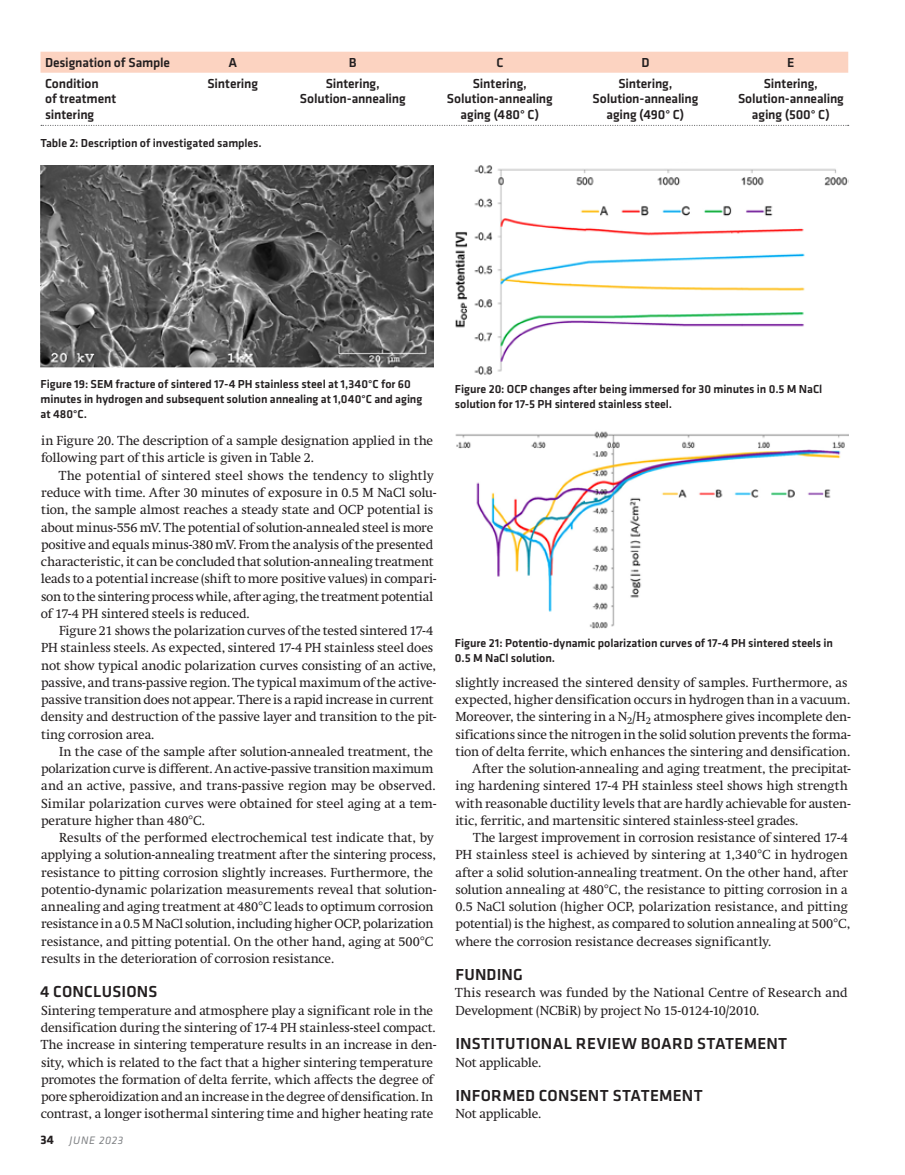
<style>
.page{position:relative;width:905px;height:1175px;background:#fff}
.page>*{position:absolute;margin:0;border:0;box-sizing:border-box;transform-origin:0 0}
.t1{font:500 16.5px "Klavika Basic";letter-spacing:.01em;color:#231f20}
.t2{font:500 13.5px "Klavika Basic";letter-spacing:-.01em;color:#231f20}
.t3{font:12.9px/17.2px "Swift";letter-spacing:-.005em;color:#231f20}
.t4{font:500 12px/15px "Klavika Basic";letter-spacing:-.005em;color:#231f20}
.t5{font:italic 11.25px "Klavika Basic";letter-spacing:.06em;color:#808285}
.s1{font-weight:700;font-style:normal;font-size:12.75px;color:#231f20}
</style>
<div class="page">
<img style="left:40px;top:165px;width:394px;height:203px">
<img style="left:455px;top:165px;width:393px;height:210px">
<img style="left:455px;top:431px;width:393px;height:198px">
<div style="left:40px;top:52px;width:808px;height:21px;background:#fcd3c1"></div>
<svg style="left:41px;top:125px;width:807px;height:1px"></svg>
<p class="t2" style="left:45px;top:53px;width:127px">Designation of Sample</p>
<p class="t2" style="left:228px;top:53px;width:10px">A</p>
<p class="t2" style="left:349px;top:53px;width:9px">B</p>
<p class="t2" style="left:496px;top:53px;width:9px">C</p>
<p class="t2" style="left:641px;top:53px;width:10px">D</p>
<p class="t2" style="left:787px;top:53px;width:9px">E</p>
<p class="t2" style="left:45px;top:74px;width:55px">Condition</p>
<p class="t2" style="left:207px;top:74px;width:52px">Sintering</p>
<p class="t2" style="left:326px;top:74px;width:56px">Sintering,</p>
<p class="t2" style="left:473px;top:74px;width:56px">Sintering,</p>
<p class="t2" style="left:618px;top:74px;width:56px">Sintering,</p>
<p class="t2" style="left:763px;top:74px;width:56px">Sintering,</p>
<p class="t2" style="left:45px;top:90px;width:73px">of treatment</p>
<p class="t2" style="left:300px;top:90px;width:107px">Solution-annealing</p>
<p class="t2" style="left:447px;top:90px;width:107px">Solution-annealing</p>
<p class="t2" style="left:592px;top:90px;width:107px">Solution-annealing</p>
<p class="t2" style="left:738px;top:90px;width:107px">Solution-annealing</p>
<p class="t2" style="left:45px;top:105px;width:51px">sintering</p>
<p class="t2" style="left:460px;top:105px;width:80px">aging (480° C)</p>
<p class="t2" style="left:606px;top:105px;width:79px">aging (490° C)</p>
<p class="t2" style="left:752px;top:105px;width:79px">aging (500° C)</p>
<p class="t4" style="left:40px;top:135px;width:223px">Table 2: Description of investigated samples.</p>
<p class="t4" style="left:40px;top:376px;width:383px">Figure 19: SEM fracture of sintered 17-4 PH stainless steel at 1,340°C for 60 minutes in hydrogen and subsequent solution annealing at 1,040°C and aging at 480°C.</p>
<p class="t4" style="left:455px;top:382px;width:369px">Figure 20: OCP changes after being immersed for 30 minutes in 0.5 M NaCl solution for 17-5 PH sintered stainless steel.</p>
<p class="t3" style="left:41px;top:432px;width:393px">in Figure 20. The description of a sample designation applied in the following part of this article is given in Table 2.</p>
<p class="t3" style="left:41px;top:466px;width:397px;text-indent:18px">The potential of sintered steel shows the tendency to slightly reduce with time. After 30 minutes of exposure in 0.5 M NaCl solu&shy;tion, the sample almost reaches a steady state and OCP potential is about minus-556 mV. The potential of solution-annealed steel is more positive and equals minus-380 mV. From the analysis of the presented characteristic, it can be concluded that solution-annealing treatment leads to a potential increase (shift to more positive values) in compari&shy;son to the sintering process while, after aging, the treatment potential of 17-4 PH sintered steels is reduced.</p>
<p class="t3" style="left:41px;top:622px;width:397px;text-indent:18px">Figure 21 shows the polarization curves of the tested sintered 17-4<br>PH stainless steels. As expected, sintered 17-4 PH stainless steel does not show typical anodic polarization curves consisting of an active, passive, and trans-passive region. The typical maximum of the active&shy;passive transition does not appear. There is a rapid increase in current density and destruction of the passive layer and transition to the pit&shy;ting corrosion area.</p>
<p class="t3" style="left:41px;top:742px;width:397px;text-indent:18px">In the case of the sample after solution-annealed treatment, the polarization curve is different. An active-passive transition maximum and an active, passive, and trans-passive region may be observed.<br>Similar polarization curves were obtained for steel aging at a tem&shy;perature higher than 480°C.</p>
<p class="t3" style="left:41px;top:829px;width:397px;text-indent:18px">Results of the performed electrochemical test indicate that, by applying a solution-annealing treatment after the sintering process, resistance to pitting corrosion slightly increases. Furthermore, the potentio-dynamic polarization measurements reveal that solution&shy;annealing and aging treatment at 480°C leads to optimum corrosion resistance in a 0.5 M NaCl solution, including higher OCP, polarization resistance, and pitting potential. On the other hand, aging at 500°C results in the deterioration of corrosion resistance.</p>
<p class="t1" style="left:40px;top:980px;width:119px">4 CONCLUSIONS</p>
<p class="t3" style="left:41px;top:1001px;width:397px">Sintering temperature and atmosphere play a significant role in the densification during the sintering of 17-4 PH stainless-steel compact.<br>The increase in sintering temperature results in an increase in den&shy;sity, which is related to the fact that a higher sintering temperature promotes the formation of delta ferrite, which affects the degree of pore spheroidization and an increase in the degree of densification. In contrast, a longer isothermal sintering time and higher heating rate</p>
<p class="t5" style="left:40px;top:1133px;width:84px"><span class="s1">34</span> JUNE 2023</p>
<p class="t4" style="left:455px;top:635px;width:379px">Figure 21: Potentio-dynamic polarization curves of 17-4 PH sintered steels in<br>0.5 M NaCl solution.</p>
<p class="t3" style="left:455px;top:673px;width:394px">slightly increased the sintered density of samples. Furthermore, as</p>
<p class="t3" style="left:455px;top:691px;width:396px">expected, higher densification occurs in hydrogen than in a vacuum.</p>
<p class="t3" style="left:455px;top:708px;width:396px">Moreover, the sintering in a N<sub>2</sub>/H<sub>2</sub> atmosphere gives incomplete den-</p>
<p class="t3" style="left:455px;top:725px;width:396px">sifications since the nitrogen in the solid solution prevents the forma-</p>
<p class="t3" style="left:455px;top:742px;width:396px">tion of delta ferrite, which enhances the sintering and densification.</p>
<p class="t3" style="left:472px;top:760px;width:379px">After the solution-annealing and aging treatment, the precipitat-</p>
<p class="t3" style="left:455px;top:777px;width:394px">ing hardening sintered 17-4 PH stainless steel shows high strength</p>
<p class="t3" style="left:455px;top:794px;width:396px">with reasonable ductility levels that are hardly achievable for austen-</p>
<p class="t3" style="left:455px;top:811px;width:344px">itic, ferritic, and martensitic sintered stainless-steel grades.</p>
<p class="t3" style="left:473px;top:829px;width:376px">The largest improvement in corrosion resistance of sintered 17-4</p>
<p class="t3" style="left:455px;top:846px;width:393px">PH stainless steel is achieved by sintering at 1,340°C in hydrogen</p>
<p class="t3" style="left:455px;top:863px;width:394px">after a solid solution-annealing treatment. On the other hand, after</p>
<p class="t3" style="left:455px;top:880px;width:393px">solution annealing at 480°C, the resistance to pitting corrosion in a</p>
<p class="t3" style="left:455px;top:898px;width:394px">0.5 NaCl solution (higher OCP, polarization resistance, and pitting</p>
<p class="t3" style="left:455px;top:915px;width:396px">potential) is the highest, as compared to solution annealing at 500°C,</p>
<p class="t3" style="left:455px;top:932px;width:317px">where the corrosion resistance decreases significantly.</p>
<p class="t1" style="left:455px;top:963px;width:69px">FUNDING</p>
<p class="t3" style="left:455px;top:984px;width:394px">This research was funded by the National Centre of Research and<br>Development (NCBiR) by project No 15-0124-10/2010.</p>
<p class="t1" style="left:455px;top:1032px;width:333px">INSTITUTIONAL REVIEW BOARD STATEMENT</p>
<p class="t3" style="left:455px;top:1053px;width:87px">Not applicable.</p>
<p class="t1" style="left:455px;top:1084px;width:249px">INFORMED CONSENT STATEMENT</p>
<p class="t3" style="left:455px;top:1105px;width:87px">Not applicable.</p>
</div>
